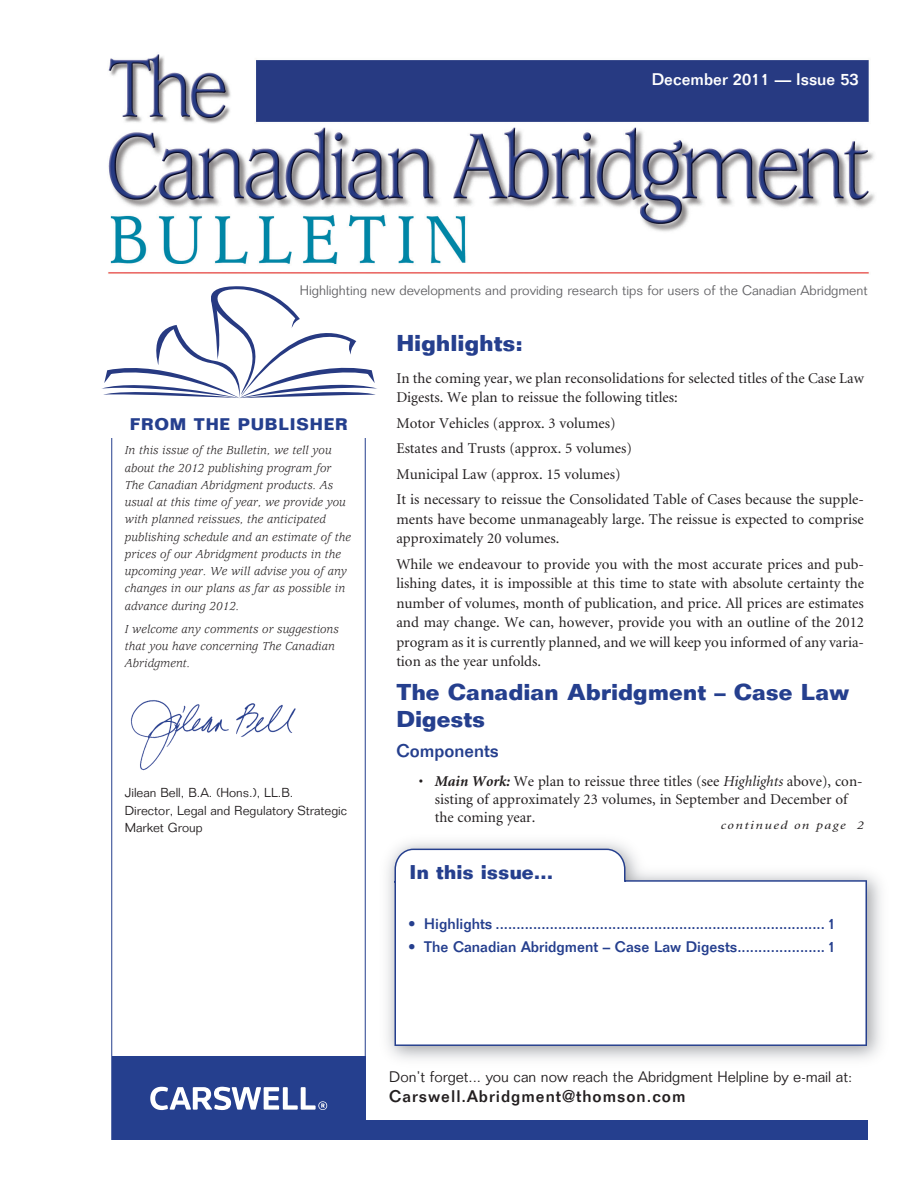
<style>
.page{position:relative;width:918px;height:1188px;background:#fff}
.page>*{position:absolute;margin:0;border:0;box-sizing:border-box;transform-origin:0 0}
.t1{font:700 22.5px/27px "Folio";color:#253f8e}
.t2{font:700 19.5px "Folio";color:#253f8e}
.t3{font:500 18px "Folio";color:#253f8e}
.t4{font:500 16.5px "Folio";letter-spacing:.06em;color:#231f20}
.t5{font:500 16.5px "Folio";color:#fff}
.t6{font:700 16.5px "Folio";letter-spacing:.045em;color:#253f8e}
.t7{font:15px/19.5px "Minion LT";color:#231f20}
.t8{font:500 15px "Folio";color:#253f8e}
.t9{font:300 15px "Folio";color:#231f20}
.t10{font:300 13.5px "Folio";color:#636366}
.t11{font:italic 12.75px/17.2px "Usherwood LT";color:#231f20}
.t12{font:300 12.75px/17.2px "Folio";color:#231f20}
.t13{font:italic 12px "Minion LT";letter-spacing:.1em;color:#231f20;scale:1.2 1}
.s1{font-weight:700;font-style:italic}
.s2{font-style:italic}
</style>
<div class="page">
<img style="left:108px;top:54px;width:767px;height:220px">
<svg style="left:102px;top:286px;width:275px;height:112px"></svg>
<div style="left:112px;top:1121px;width:756px;height:19px;background:#253f8e"></div>
<div style="left:112px;top:1057px;width:254px;height:83px;background:#253f8e"></div>
<svg style="left:150px;top:1087px;width:177px;height:23px"></svg>
<hr style="left:111px;top:438px;width:1px;height:702px;background:#253f8e">
<hr style="left:365px;top:438px;width:1px;height:685px;background:#253f8e">
<img style="left:387px;top:842px;width:494px;height:217px">
<svg style="left:395px;top:849px;width:472px;height:197px"></svg>
<img style="left:130px;top:700px;width:166px;height:71px">
<p class="t5" style="left:652px;top:69px;width:208px">December 2011 — Issue 53</p>
<p class="t10" style="left:300px;top:282px;width:569px">Highlighting new developments and providing research tips for users of the Canadian Abridgment</p>
<p class="t6" style="left:130px;top:414px;width:219px">From the Publisher</p>
<p class="t11" style="left:125px;top:442px;width:228px">In this issue of the Bulletin, we tell you about the 2012 publishing program for The Canadian Abridgment products. As usual at this time of year, we provide you with planned reissues, the anticipated publishing schedule and an estimate of the prices of our Abridgment products in the upcoming year. We will advise you of any changes in our plans as far as possible in advance during 2012.</p>
<p class="t11" style="left:125px;top:621px;width:216px">I welcome any comments or suggestions that you have concerning The Canadian<br>Abridgment.</p>
<p class="t12" style="left:125px;top:784px;width:224px">Jilean Bell, B.A. (Hons.), LL.B.<br>Director, Legal and Regulatory Strategic<br>Market Group</p>
<h1 class="t1" style="left:396px;top:329px;width:128px">Highlights:</h1>
<p class="t7" style="left:396px;top:369px;width:469px">In the coming year, we plan reconsolidations for selected titles of the Case Law<br>Digests. We plan to reissue the following titles:</p>
<p class="t7" style="left:396px;top:411px;width:469px;line-height:25.5px">Motor Vehicles (approx. 3 volumes)<br>Estates and Trusts (approx. 5 volumes)<br>Municipal Law (approx. 15 volumes)<br>It is necessary to reissue the Consolidated Table of Cases because the supple-</p>
<p class="t7" style="left:396px;top:510px;width:469px">ments have become unmanageably large. The reissue is expected to comprise approximately 20 volumes.</p>
<p class="t7" style="left:396px;top:555px;width:469px;text-align:justify">While we endeavour to provide you with the most accurate prices and pub&shy;lishing dates, it is impossible at this time to state with absolute certainty the number of volumes, month of publication, and price. All prices are estimates and may change. We can, however, provide you with an outline of the 2012 program as it is currently planned, and we will keep you informed of any varia&shy;tion as the year unfolds.</p>
<h1 class="t1" style="left:396px;top:678px;width:455px">The Canadian Abridgment – Case Law<br>Digests</h1>
<p class="t3" style="left:396px;top:739px;width:104px">Components</p>
<p class="t7" style="left:435px;top:772px;width:429px;line-height:18px;text-indent:-16px">• <span class="s1">Main Work:</span> We plan to reissue three titles (see <span class="s2">Highlights</span> above), con&shy;sisting of approximately 23 volumes, in September and December of the coming year.</p>
<h2 class="t2" style="left:410px;top:860px;width:145px">In this issue…</h2>
<p class="t8" style="left:408px;top:915px;width:429px">• Highlights ............................................................................... 1</p>
<p class="t8" style="left:408px;top:938px;width:429px">• The Canadian Abridgment – Case Law Digests..................... 1</p>
<p class="t13" style="left:721px;top:820px;width:121px">continued on page 2</p>
<p class="t9" style="left:389px;top:1068px;width:465px">Don’t forget... you can now reach the Abridgment Helpline by e-mail at:</p>
<p class="t4" style="left:389px;top:1086px;width:298px">Carswell.Abridgment@thomson.com</p>
</div>
